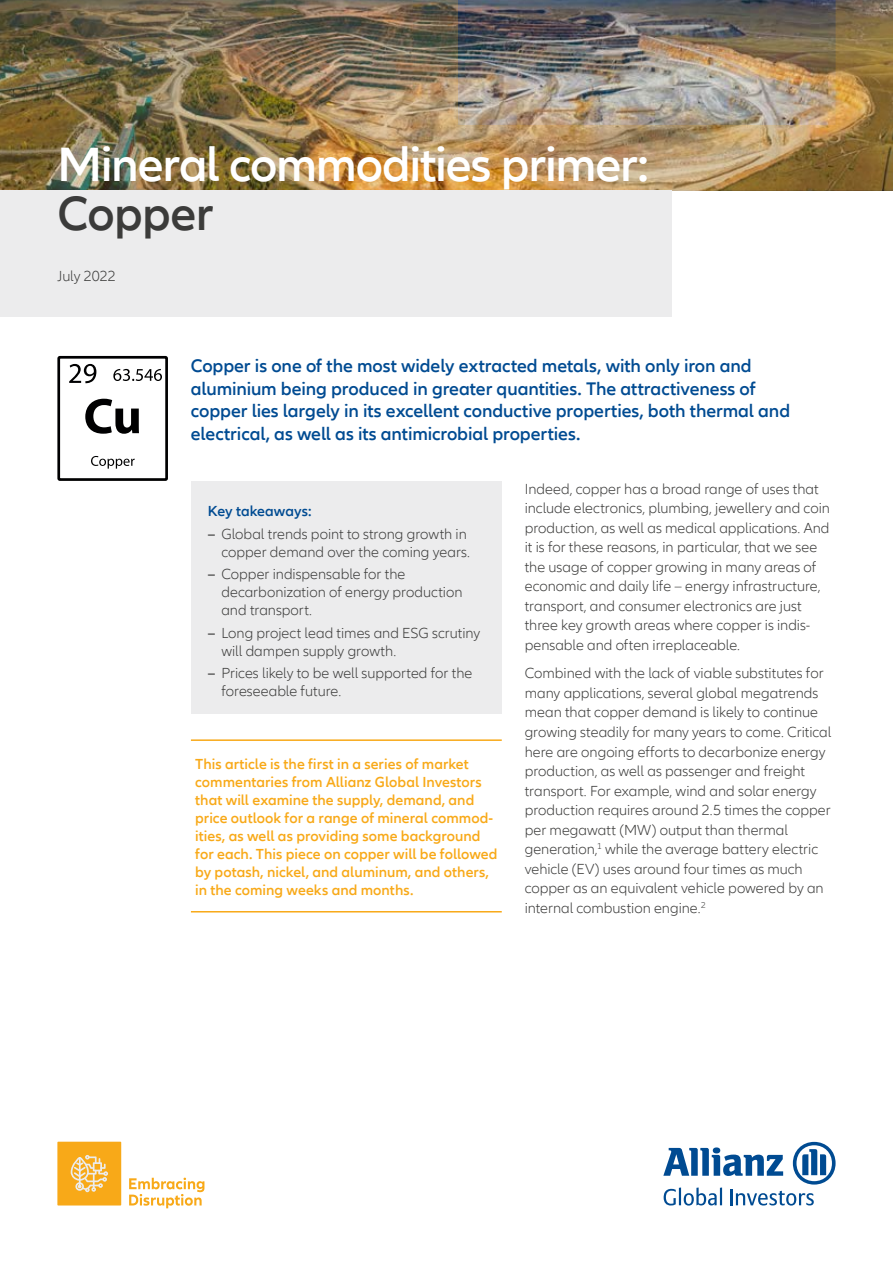
<style>
.page{position:relative;width:893px;height:1263px;background:#fff}
.page>*{position:absolute;margin:0;border:0;box-sizing:border-box;transform-origin:0 0}
.t1{font:600 49.5px "Allianz Neo";letter-spacing:-.025em;color:#fff}
.t2{font:600 49.5px "Allianz Neo";letter-spacing:-.01em;color:#3b3b3a}
.t3{font:600 18.75px/22.5px "Allianz Neo";letter-spacing:-.005em;color:#004b92}
.t4{font:300 15px/19.5px "Allianz Neo";color:#3b3b3a}
.t5{font:600 15px/18px "Allianz Neo";color:#f8a918}
.t6{font:600 15px "Allianz Neo";color:#004b92}
.s1{font-weight:600}
</style>
<div class="page">
<svg style="left:663px;top:1142px;width:173px;height:63px"></svg>
<img style="left:0;top:0;width:893px;height:191px">
<svg style="left:129px;top:1178px;width:75px;height:30px"></svg>
<svg style="left:57px;top:1142px;width:64px;height:63px;background:#f6b235"></svg>
<div style="left:57px;top:356px;width:111px;height:125px;border:3px solid #000001"></div>
<svg style="left:69px;top:364px;width:27px;height:19px"></svg>
<svg style="left:113px;top:369px;width:49px;height:12px"></svg>
<svg style="left:85px;top:399px;width:54px;height:35px"></svg>
<svg style="left:91px;top:456px;width:44px;height:13px"></svg>
<div style="left:0;top:191px;width:672px;height:126px;background:#ececed"></div>
<div style="left:191px;top:481px;width:311px;height:232px;background:#ececed"></div>
<hr style="left:191px;top:739px;width:311px;height:2px;background:#f8a918">
<hr style="left:191px;top:911px;width:311px;height:1px;background:#f8a918">
<h1 class="t1" style="left:57px;top:136px;width:593px">Mineral commodities primer:</h1>
<h1 class="t2" style="left:57px;top:185px;width:158px">Copper</h1>
<p class="t4" style="left:57px;top:266px;width:60px">July 2022</p>
<p class="t3" style="left:191px;top:355px;width:601px">Copper is one of the most widely extracted metals, with only iron and aluminium being produced in greater quantities. The attractiveness of copper lies largely in its excellent conductive properties, both thermal and electrical, as well as its antimicrobial properties.</p>
<p class="t6" style="left:208px;top:503px;width:105px">Key takeaways:</p>
<p class="t4" style="left:208px;top:525px;width:264px;line-height:18px;text-align:right"><span class="s1">–</span> Global trends point to strong growth in copper demand over the coming years.</p>
<p class="t4" style="left:221px;top:566px;width:243px;line-height:18px;text-indent:-14px"><span class="s1">–</span> Copper indispensable for the decarbonization of energy production and transport.</p>
<p class="t4" style="left:221px;top:624px;width:260px;line-height:18px;text-indent:-14px"><span class="s1">–</span> Long project lead times and ESG scrutiny will dampen supply growth.</p>
<p class="t4" style="left:221px;top:665px;width:252px;line-height:18px;text-indent:-14px"><span class="s1">–</span> Prices likely to be well supported for the foreseeable future.</p>
<p class="t5" style="left:195px;top:755px;width:304px">This article is the first in a series of market commentaries from Allianz Global Investors that will examine the supply, demand, and price outlook for a range of mineral commod&shy;ities, as well as providing some background for each. This piece on copper will be followed by potash, nickel, and aluminum, and others, in the coming weeks and months.</p>
<p class="t4" style="left:525px;top:480px;width:307px">Indeed, copper has a broad range of uses that include electronics, plumbing, jewellery and coin production, as well as medical applications. And it is for these reasons, in particular, that we see the usage of copper growing in many areas of economic and daily life – energy infrastructure, transport, and consumer electronics are just three key growth areas where copper is indis&shy;pensable and often irreplaceable.</p>
<p class="t4" style="left:525px;top:664px;width:308px">Combined with the lack of viable substitutes for many applications, several global megatrends mean that copper demand is likely to continue growing steadily for many years to come. Critical here are ongoing efforts to decarbonize energy production, as well as passenger and freight transport. For example, wind and solar energy production requires around 2.5 times the copper per megawatt (MW) output than thermal generation,<sup>1</sup> while the average battery electric vehicle (EV) uses around four times as much copper as an equivalent vehicle powered by an internal combustion engine.<sup>2</sup></p>
</div>
